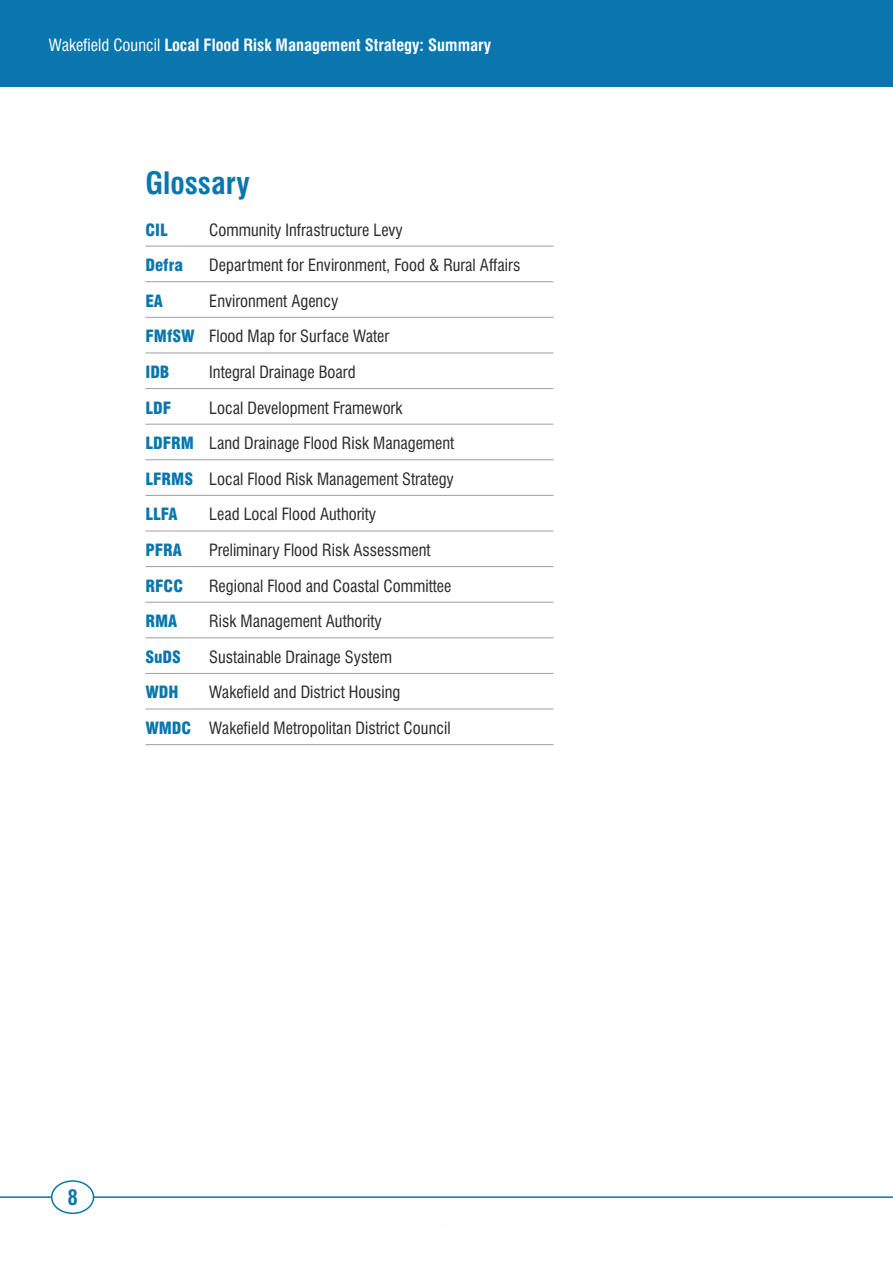
<style>
.page{position:relative;width:893px;height:1263px;background:#fff}
.page>*{position:absolute;margin:0;border:0;box-sizing:border-box;transform-origin:0 0}
.t1{font:700 condensed 30px "Swiss 721 BT";color:#0977ad}
.t2{font:700 condensed 21px "Swiss 721 BT";color:#0977ad}
.t3{font:condensed 16.5px/35.5px "Swiss 721 BT";color:#2b2a29}
.t4{font:700 condensed 16.5px "Swiss 721 BT";color:#fefefe}
.t5{font:900 condensed 16.5px "Swiss 721 BT";color:#0977ad}
.s1{font-weight:400}
.s2{font-weight:900;color:#0977ad}
</style>
<div class="page">
<div style="left:0;top:0;width:893px;height:87px;background:#0977ad"></div>
<hr style="left:94px;top:1196px;width:799px;height:2px;background:#0977ad">
<div style="left:51px;top:1180px;width:43px;height:34px;border:2px solid #0977ad;border-radius:50%"></div>
<hr style="left:0;top:1196px;width:52px;height:2px;background:#0977ad">
<hr style="left:145px;top:246px;width:408px;height:1px;background:#9d9e9e">
<hr style="left:145px;top:281px;width:408px;height:1px;background:#9d9e9e">
<hr style="left:145px;top:317px;width:408px;height:1px;background:#9d9e9e">
<hr style="left:145px;top:353px;width:408px;height:1px;background:#9d9e9e">
<hr style="left:145px;top:388px;width:408px;height:1px;background:#9d9e9e">
<hr style="left:145px;top:424px;width:408px;height:1px;background:#9d9e9e">
<hr style="left:145px;top:459px;width:408px;height:1px;background:#9d9e9e">
<hr style="left:145px;top:495px;width:408px;height:1px;background:#9d9e9e">
<hr style="left:145px;top:531px;width:408px;height:1px;background:#9d9e9e">
<hr style="left:145px;top:566px;width:408px;height:1px;background:#9d9e9e">
<hr style="left:145px;top:602px;width:408px;height:1px;background:#9d9e9e">
<hr style="left:145px;top:637px;width:408px;height:1px;background:#9d9e9e">
<hr style="left:145px;top:673px;width:408px;height:1px;background:#9d9e9e">
<hr style="left:145px;top:709px;width:408px;height:1px;background:#9d9e9e">
<hr style="left:145px;top:744px;width:408px;height:1px;background:#9d9e9e">
<p class="t4" style="left:49px;top:39px;width:444px"><span class="s1">Wakefield Council</span> Local Flood Risk Management Strategy: Summary</p>
<h1 class="t1" style="left:145px;top:171px;width:106px">Glossary</h1>
<p class="t5" style="left:145px;top:223px;width:24px">CIL</p>
<p class="t3" style="left:209px;top:213px;width:195px">Community Infrastructure Levy</p>
<p class="t5" style="left:145px;top:259px;width:39px">Defra</p>
<p class="t3" style="left:209px;top:249px;width:313px">Department for Environment, Food &amp; Rural Affairs</p>
<p class="t5" style="left:145px;top:294px;width:19px">EA</p>
<p class="t3" style="left:145px;top:285px;width:245px;text-indent:64px">Environment Agency<br><span class="s2">FMfSW</span> Flood Map for Surface Water<br><span class="s2">IDB</span></p>
<p class="t3" style="left:209px;top:356px;width:148px">Integral Drainage Board</p>
<p class="t3" style="left:145px;top:391px;width:310px;text-indent:64px">Local Development Framework<br><span class="s2">LDFRM</span> Land Drainage Flood Risk Management<br><span class="s2">LFRMS</span> Local Flood Risk Management Strategy<br><span class="s2">LLFA</span></p>
<p class="t5" style="left:145px;top:401px;width:27px">LDF</p>
<p class="t3" style="left:209px;top:498px;width:168px">Lead Local Flood Authority</p>
<p class="t5" style="left:145px;top:543px;width:38px">PFRA</p>
<p class="t3" style="left:209px;top:534px;width:223px">Preliminary Flood Risk Assessment</p>
<p class="t5" style="left:145px;top:579px;width:39px">RFCC</p>
<p class="t3" style="left:209px;top:569px;width:244px">Regional Flood and Coastal Committee</p>
<p class="t5" style="left:145px;top:615px;width:33px">RMA</p>
<p class="t3" style="left:209px;top:605px;width:174px">Risk Management Authority</p>
<p class="t5" style="left:145px;top:650px;width:37px">SuDS</p>
<p class="t3" style="left:209px;top:641px;width:184px">Sustainable Drainage System</p>
<p class="t5" style="left:145px;top:686px;width:35px">WDH</p>
<p class="t3" style="left:145px;top:676px;width:307px;text-indent:64px">Wakefield and District Housing<br><span class="s2">WMDC</span> Wakefield Metropolitan District Council</p>
<p class="t2" style="left:67px;top:1189px;width:12px">8</p>
</div>
